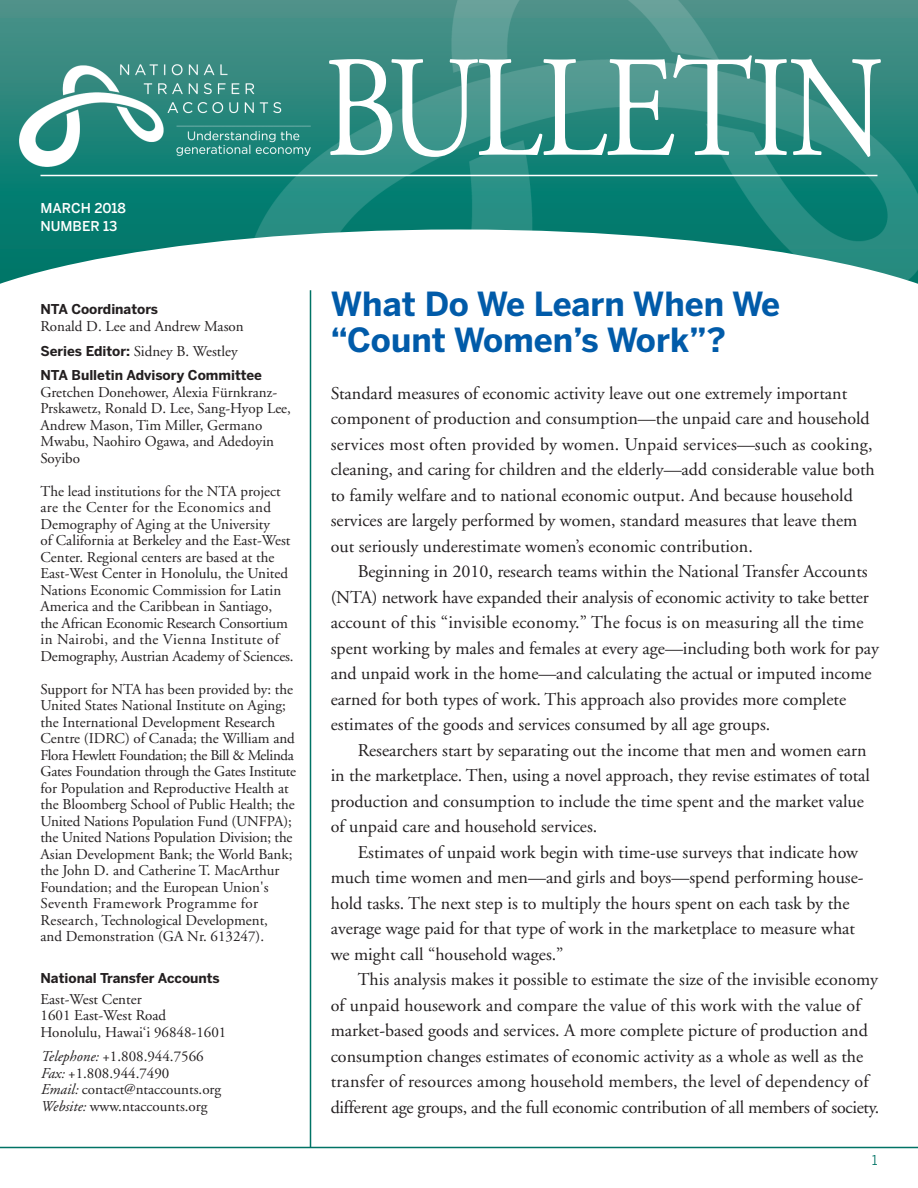
<style>
.page{position:relative;width:918px;height:1188px;background:#fff}
.page>*{position:absolute;margin:0;border:0;box-sizing:border-box;transform-origin:0 0}
.t1{font:144px "Adobe Garamond";letter-spacing:-.025em;color:#fff;scale:.85 1}
.t2{font:700 33px/36px "Benton Sans";color:#015ba9}
.t3{font:18px/25.5px "Adobe Garamond";color:#231f20}
.t4{font:15px/16.5px "Adobe Garamond";color:#231f20}
.t5{font:700 13.5px "Benton Sans";color:#231f20}
.t6{font:500 13.5px/18px "Benton Sans";color:#fff}
.t7{font:13.5px "Benton Sans";color:#007365}
.s1{font-family:"Benton Sans";font-weight:700;font-size:13.5px}
.s2{font-style:italic}
</style>
<div class="page">
<svg style="left:0;top:0;width:245px;height:230px;background:#25867b"></svg>
<img style="left:245px;top:0;width:673px;height:230px">
<svg style="left:0;top:230px;width:918px;height:229px"></svg>
<hr style="left:0;top:1147px;width:918px;height:1px;background:#007365">
<img style="left:19px;top:65px;width:292px;height:102px">
<hr style="left:40px;top:175px;width:838px;height:1px;background:#fff">
<hr style="left:310px;top:290px;width:1px;height:858px;background:#007365">
<p class="t6" style="left:40px;top:201px;width:87px">MARCH 2018<br>NUMBER 13</p>
<p class="t5" style="left:40px;top:304px;width:119px">NTA Coordinators</p>
<p class="t4" style="left:40px;top:315px;width:205px;line-height:24.8px">Ronald D. Lee and Andrew Mason<br><span class="s1">Series Editor:</span> Sidney B. Westley</p>
<p class="t5" style="left:40px;top:370px;width:223px">NTA Bulletin Advisory Committee</p>
<p class="t4" style="left:40px;top:385px;width:252px">Gretchen Donehower, Alexia Fürnkranz-<br>Prskawetz, Ronald D. Lee, Sang-Hyop Lee,<br>Andrew Mason, Tim Miller, Germano<br>Mwabu, Naohiro Ogawa, and Adedoyin<br>Soyibo</p>
<p class="t4" style="left:40px;top:484px;width:255px">The lead institutions for the NTA project are the Center for the Economics and Demography of Aging at the University<br>of California at Berkeley and the East-West Center. Regional centers are based at the East-West Center in Honolulu, the United Nations Economic Commission for Latin America and the Caribbean in Santiago, the African Economic Research Consortium in Nairobi, and the Vienna Institute of Demography, Austrian Academy of Sciences.</p>
<p class="t4" style="left:40px;top:682px;width:257px">Support for NTA has been provided by: the United States National Institute on Aging; the International Development Research Centre (IDRC) of Canada; the William and Flora Hewlett Foundation; the Bill &amp; Melinda Gates Foundation through the Gates Institute for Population and Reproductive Health at the Bloomberg School of Public Health; the United Nations Population Fund (UNFPA); the United Nations Population Division; the Asian Development Bank; the World Bank; the John D. and Catherine T. MacArthur Foundation; and the European Union's Seventh Framework Programme for Research, Technological Development,<br>and Demonstration (GA Nr. 613247).</p>
<p class="t5" style="left:40px;top:973px;width:181px">National Transfer Accounts</p>
<p class="t4" style="left:40px;top:992px;width:187px">East-West Center<br>1601 East-West Road<br>Honolulu, Hawai‘i 96848-1601</p>
<p class="t4" style="left:40px;top:1050px;width:182px"><span class="s2">Telephone:</span> +1.808.944.7566<br><span class="s2">Fax:</span> +1.808.944.7490<br><span class="s2">Email:</span> contact@ntaccounts.org<br><span class="s2">Website:</span> www.ntaccounts.org</p>
<h1 class="t1" style="left:324px;top:52px;width:661px">BULLETIN</h1>
<h2 class="t2" style="left:331px;top:289px;width:451px">What Do We Learn When We “Count Women’s Work”?</h2>
<p class="t3" style="left:331px;top:382px;width:546px">Standard measures of economic activity leave out one extremely important component of production and consumption—the unpaid care and household services most often provided by women. Unpaid services—such as cooking, cleaning, and caring for children and the elderly—add considerable value both to family welfare and to national economic output. And because household services are largely performed by women, standard measures that leave them out seriously underestimate women’s economic contribution.</p>
<p class="t3" style="left:331px;top:560px;width:550px;text-indent:27px">Beginning in 2010, research teams within the National Transfer Accounts (NTA) network have expanded their analysis of economic activity to take better account of this “invisible economy.” The focus is on measuring all the time spent working by males and females at every age—including both work for pay and unpaid work in the home—and calculating the actual or imputed income earned for both types of work. This approach also provides more complete estimates of the goods and services consumed by all age groups.</p>
<p class="t3" style="left:331px;top:739px;width:541px;text-indent:27px">Researchers start by separating out the income that men and women earn in the marketplace. Then, using a novel approach, they revise estimates of total production and consumption to include the time spent and the market value of unpaid care and household services.</p>
<p class="t3" style="left:331px;top:841px;width:534px;text-indent:27px">Estimates of unpaid work begin with time-use surveys that indicate how much time women and men—and girls and boys—spend performing house&shy;hold tasks. The next step is to multiply the hours spent on each task by the average wage paid for that type of work in the marketplace to measure what we might call “household wages.”</p>
<p class="t3" style="left:331px;top:968px;width:550px;text-indent:27px">This analysis makes it possible to estimate the size of the invisible economy of unpaid housework and compare the value of this work with the value of market-based goods and services. A more complete picture of production and consumption changes estimates of economic activity as a whole as well as the transfer of resources among household members, the level of dependency of different age groups, and the full economic contribution of all members of society.</p>
<p class="t7" style="left:872px;top:1155px;width:7px">1</p>
</div>
